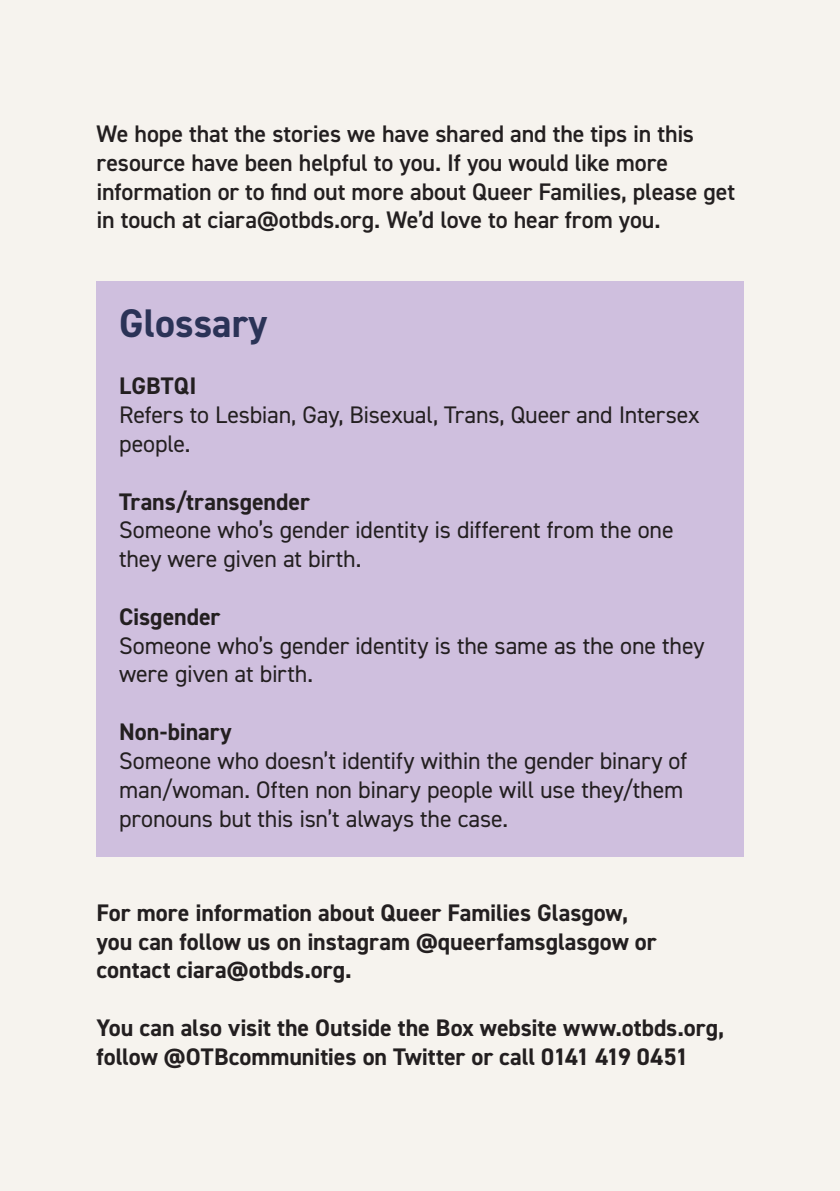
<style>
.page{position:relative;width:840px;height:1191px;background:#fff}
.page>*{position:absolute;margin:0;border:0;box-sizing:border-box;transform-origin:0 0}
.t1{font:700 40px "DIN2014";color:#2b3357}
.t2{font:24px/28.8px "DIN2014";letter-spacing:-.01em;color:#231f20}
.t3{font:700 24px/28.8px "DIN2014";letter-spacing:-.005em;color:#231f20}
.t4{font:600 24px/28.8px "DIN2014";letter-spacing:-.005em;color:#231f20}
.s1{font-weight:700}
</style>
<div class="page">
<div style="left:0;top:0;width:839px;height:1191px;background:#f6f3ee"></div>
<div style="left:96px;top:281px;width:647px;height:575px;background:#cfbfde"></div>
<p class="t4" style="left:96px;top:119px;width:640px">We hope that the stories we have shared and the tips in this resource have been helpful to you. If you would like more information or to find out more about Queer Families, please get in touch at ciara@otbds.org. We’d love to hear from you.</p>
<p class="t1" style="left:119px;top:296px;width:149px">Glossary</p>
<p class="t3" style="left:119px;top:371px;width:79px">LGBTQI</p>
<p class="t2" style="left:119px;top:400px;width:581px">Refers to Lesbian, Gay, Bisexual, Trans, Queer and Intersex people.</p>
<p class="t3" style="left:119px;top:486px;width:192px">Trans/transgender</p>
<p class="t2" style="left:119px;top:515px;width:555px">Someone who’s gender identity is different from the one they were given at birth.</p>
<p class="t3" style="left:119px;top:602px;width:103px">Cisgender</p>
<p class="t2" style="left:119px;top:630px;width:586px">Someone who’s gender identity is the same as the one they were given at birth.</p>
<p class="t2" style="left:119px;top:717px;width:569px"><span class="s1">Non-binary<br></span>Someone who doesn’t identify within the gender binary of man/woman. Often non binary people will use they/them pronouns but this isn’t always the case.</p>
<p class="t3" style="left:96px;top:898px;width:533px">For more information about Queer Families Glasgow,</p>
<p class="t3" style="left:96px;top:926px;width:561px">you can follow us on instagram @queerfamsglasgow or</p>
<p class="t3" style="left:96px;top:955px;width:257px">contact ciara@otbds.org.</p>
<p class="t3" style="left:96px;top:1013px;width:629px">You can also visit the Outside the Box website www.otbds.org, follow @OTBcommunities on Twitter or call 0141 419 0451</p>
</div>
